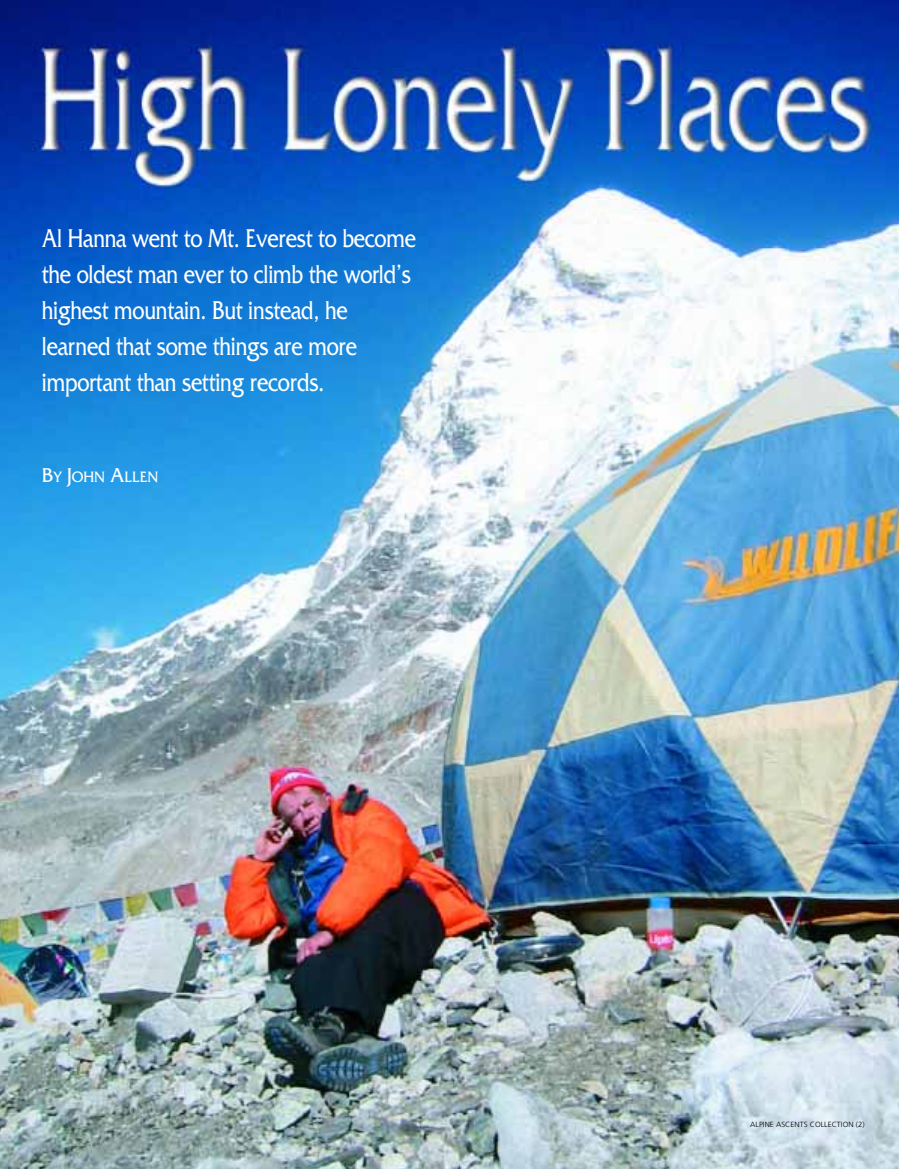
<style>
.page{position:relative;width:899px;height:1169px;background:#fff}
.page>*{position:absolute;margin:0;border:0;box-sizing:border-box;transform-origin:0 0}
.t1{font:27px/36px "Friz Quadrata";letter-spacing:-.01em;color:#fff;scale:.8 1}
.t2{font:15.75px "Friz Quadrata";letter-spacing:-.01em;color:#fff;scale:.95 1}
.t3{font:300 7.5px "Frutiger";color:#000;scale:1.05 1}
.s1{font-size:21px}
</style>
<div class="page">
<img style="left:0;top:0;width:898px;height:1168px">
<p class="t1" style="left:42px;top:223px;width:469px">Al Hanna went to Mt. Everest to become the oldest man ever to climb the world’s highest mountain. But instead, he learned that some things are more important than setting records.</p>
<p class="t2" style="left:42px;top:471px;width:124px"><span class="s1">B</span>Y <span class="s1">J</span>OHN <span class="s1">A</span>LLEN</p>
<p class="t3" style="left:750px;top:1121px;width:110px">ALPINE ASCENTS COLLECTION (2)</p>
</div>
